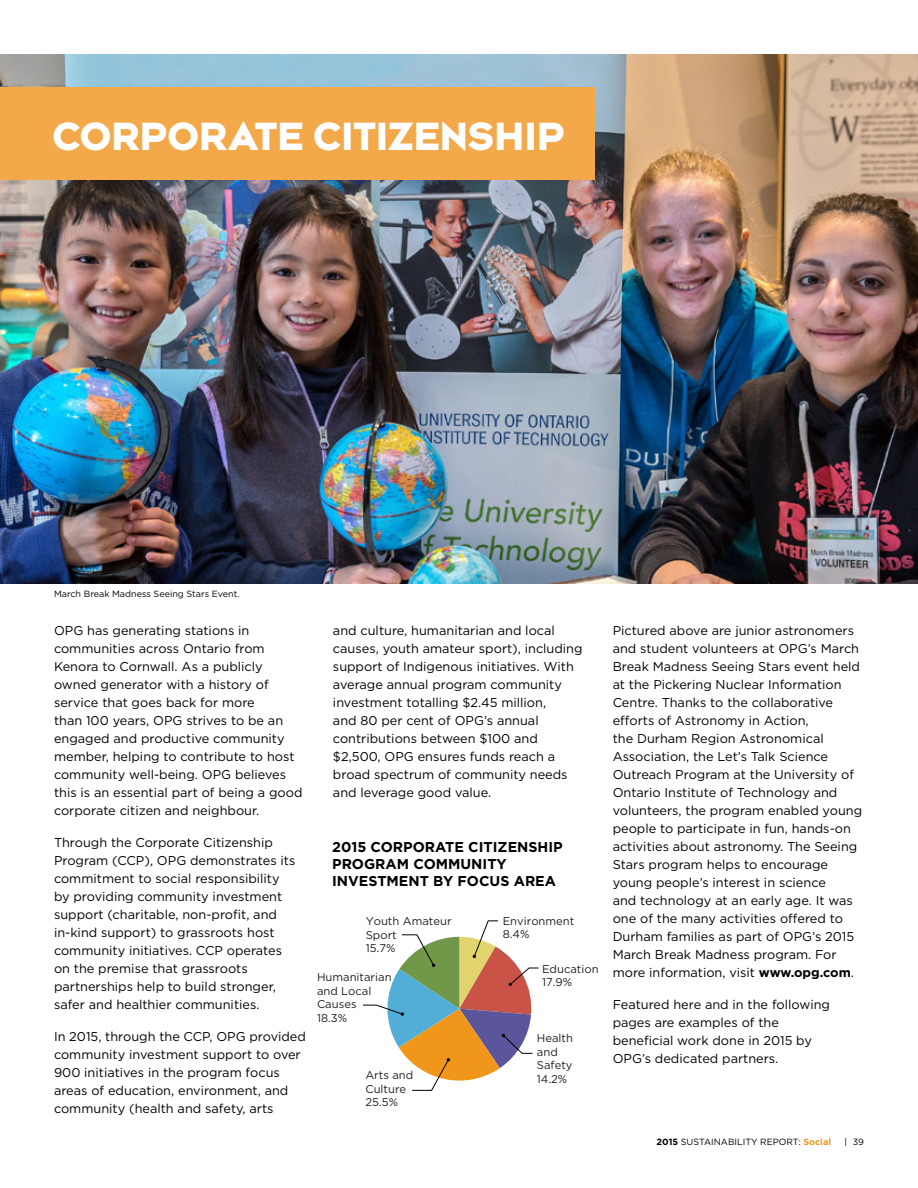
<style>
.page{position:relative;width:918px;height:1188px;background:#fff}
.page>*{position:absolute;margin:0;border:0;box-sizing:border-box;transform-origin:0 0}
.t1{font:43.5px "Bonn Bold Caps";letter-spacing:.01em;color:#fff}
.t2{font:700 14.25px/17.1px "Gotham";color:#000}
.t3{font:12.75px/18px "Gotham";color:#000}
.t4{font:11.25px/13.5px "Gotham HTF";color:#221f20}
.t5{font:9px "Gotham";color:#000}
.s1{font-weight:700}
.s2{font-weight:700;color:#f0971b}
</style>
<div class="page">
<img style="left:0;top:54px;width:918px;height:530px">
<div style="left:0;top:88px;width:595px;height:92px;background:#f3a949"></div>
<svg style="left:363px;top:920px;width:176px;height:171px"></svg>
<h1 class="t1" style="left:53px;top:114px;width:513px">CORPORATE CITIZENSHIP</h1>
<p class="t5" style="left:54px;top:588px;width:187px">March Break Madness Seeing Stars Event.</p>
<p class="t3" style="left:54px;top:621px;width:250px">OPG has generating stations in communities across Ontario from Kenora to Cornwall. As a publicly owned generator with a history of service that goes back for more<br>than 100 years, OPG strives to be an engaged and productive community member, helping to contribute to host community well-being. OPG believes this is an essential part of being a good corporate citizen and neighbour.</p>
<p class="t3" style="left:54px;top:833px;width:243px">Through the Corporate Citizenship Program (CCP), OPG demonstrates its commitment to social responsibility by providing community investment support (charitable, non-profit, and in-kind support) to grassroots host community initiatives. CCP operates on the premise that grassroots partnerships help to build stronger, safer and healthier communities.</p>
<p class="t3" style="left:54px;top:1027px;width:254px">In 2015, through the CCP, OPG provided community investment support to over 900 initiatives in the program focus areas of education, environment, and community (health and safety, arts</p>
<p class="t3" style="left:333px;top:621px;width:251px">and culture, humanitarian and local causes, youth amateur sport), including support of Indigenous initiatives. With average annual program community investment totalling $2.45 million,<br>and 80 per cent of OPG’s annual contributions between $100 and $2,500, OPG ensures funds reach a broad spectrum of community needs and leverage good value.</p>
<p class="t2" style="left:332px;top:838px;width:232px">2015 CORPORATE CITIZENSHIP<br>PROGRAM COMMUNITY<br>INVESTMENT BY FOCUS AREA</p>
<p class="t4" style="left:366px;top:914px;width:87px">Youth Amateur<br>Sport<br>15.7%</p>
<p class="t4" style="left:503px;top:914px;width:73px">Environment<br>8.4%</p>
<p class="t4" style="left:542px;top:962px;width:58px">Education<br>17.9%</p>
<p class="t4" style="left:317px;top:971px;width:76px">Humanitarian and Local<br>Causes<br>18.3%</p>
<p class="t4" style="left:537px;top:1031px;width:38px">Health and<br>Safety</p>
<p class="t4" style="left:365px;top:1068px;width:49px">Arts and</p>
<p class="t4" style="left:537px;top:1072px;width:32px">14.2%</p>
<p class="t4" style="left:365px;top:1082px;width:42px">Culture<br>25.5%</p>
<p class="t3" style="left:613px;top:621px;width:251px">Pictured above are junior astronomers and student volunteers at OPG’s March Break Madness Seeing Stars event held at the Pickering Nuclear Information Centre. Thanks to the collaborative efforts of Astronomy in Action,<br>the Durham Region Astronomical Association, the Let’s Talk Science Outreach Program at the University of Ontario Institute of Technology and volunteers, the program enabled young people to participate in fun, hands-on activities about astronomy. The Seeing Stars program helps to encourage young people’s interest in science<br>and technology at an early age. It was one of the many activities offered to Durham families as part of OPG’s 2015<br>March Break Madness program. For more information, visit <span class="s1">www.opg.com</span>.</p>
<p class="t3" style="left:613px;top:995px;width:219px">Featured here and in the following pages are examples of the beneficial work done in 2015 by<br>OPG’s dedicated partners.</p>
<p class="t5" style="left:657px;top:1136px;width:176px"><span class="s1">2015</span> SUSTAINABILITY REPORT: <span class="s2">Social</span></p>
<p class="t5" style="left:845px;top:1136px;width:21px">| 39</p>
</div>
